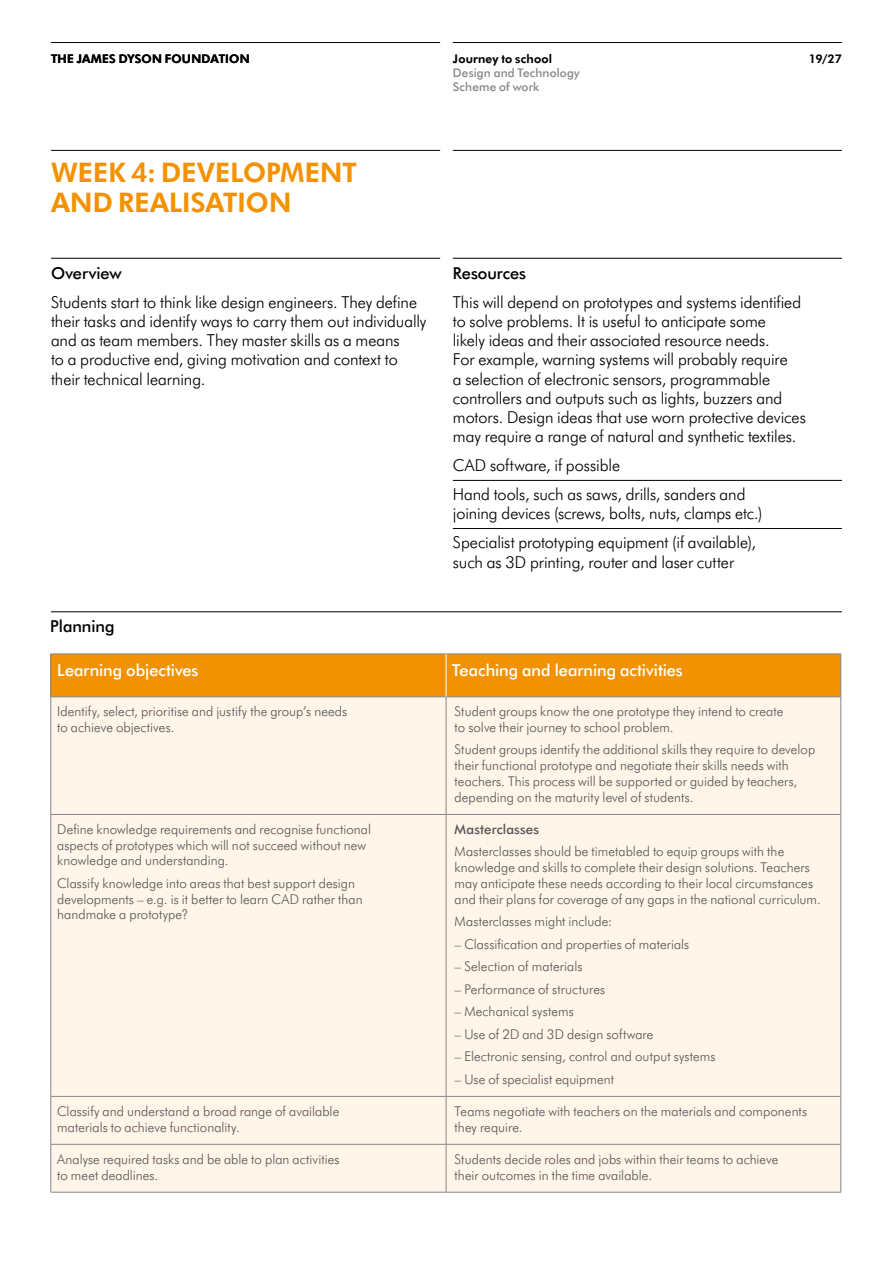
<style>
.page{position:relative;width:893px;height:1263px;background:#fff}
.page>*{position:absolute;margin:0;border:0;box-sizing:border-box;transform-origin:0 0}
.t1{font:800 27px/30px "Futura B Tfor Dyson";letter-spacing:.005em;color:#f39200}
.t2{font:300 16.5px/19.2px "Futura B Tfor Dyson";color:#000}
.t3{font:500 16.5px "Futura B Tfor Dyson";color:#fff}
.t4{font:500 16.5px "Futura B Tfor Dyson";color:#000}
.t5{font:300 13.5px/15.8px "Futura B Tfor Dyson";letter-spacing:.01em;color:#575756}
.t6{font:500 13.5px "Futura B Tfor Dyson";letter-spacing:.01em;color:#575756}
.t7{font:800 12px "Futura B Tfor Dyson";letter-spacing:.015em;color:#000}
.t8{font:500 12px/14px "Futura B Tfor Dyson";letter-spacing:.015em;color:#878787}
</style>
<div class="page">
<hr style="left:51px;top:42px;width:389px;height:1px;background:#000">
<hr style="left:453px;top:42px;width:389px;height:1px;background:#000">
<hr style="left:51px;top:150px;width:389px;height:1px;background:#000">
<hr style="left:453px;top:150px;width:389px;height:1px;background:#000">
<hr style="left:453px;top:258px;width:389px;height:1px;background:#000">
<hr style="left:51px;top:258px;width:389px;height:1px;background:#000">
<hr style="left:453px;top:480px;width:389px;height:1px;background:#000">
<hr style="left:453px;top:528px;width:389px;height:1px;background:#000">
<div style="left:51px;top:654px;width:395px;height:43px;background:#f39200"></div>
<div style="left:446px;top:654px;width:395px;height:43px;background:#f39200"></div>
<div style="left:52px;top:697px;width:788px;height:495px;background:#fff5e9"></div>
<hr style="left:51px;top:697px;width:1px;height:117px;background:#878787">
<hr style="left:446px;top:697px;width:1px;height:117px;background:#878787">
<hr style="left:840px;top:697px;width:1px;height:117px;background:#878787">
<hr style="left:51px;top:814px;width:395px;height:1px;background:#878787">
<hr style="left:51px;top:815px;width:1px;height:281px;background:#878787">
<hr style="left:446px;top:814px;width:395px;height:1px;background:#878787">
<hr style="left:446px;top:815px;width:1px;height:281px;background:#878787">
<hr style="left:840px;top:815px;width:1px;height:281px;background:#878787">
<hr style="left:51px;top:1096px;width:395px;height:1px;background:#878787">
<hr style="left:51px;top:1096px;width:1px;height:48px;background:#878787">
<hr style="left:446px;top:1096px;width:395px;height:1px;background:#878787">
<hr style="left:446px;top:1096px;width:1px;height:48px;background:#878787">
<hr style="left:840px;top:1096px;width:1px;height:48px;background:#878787">
<hr style="left:51px;top:1144px;width:395px;height:1px;background:#878787">
<hr style="left:51px;top:1144px;width:1px;height:48px;background:#878787">
<hr style="left:446px;top:1144px;width:395px;height:1px;background:#878787">
<hr style="left:446px;top:1144px;width:1px;height:48px;background:#878787">
<hr style="left:840px;top:1144px;width:1px;height:48px;background:#878787">
<hr style="left:51px;top:1192px;width:395px;height:1px;background:#878787">
<hr style="left:446px;top:1192px;width:395px;height:1px;background:#878787">
<hr style="left:51px;top:654px;width:395px;height:1px;background:#878787">
<hr style="left:51px;top:654px;width:1px;height:43px;background:#878787">
<hr style="left:446px;top:654px;width:395px;height:1px;background:#878787">
<hr style="left:840px;top:654px;width:1px;height:43px;background:#878787">
<hr style="left:51px;top:696px;width:395px;height:1px;background:#878787">
<hr style="left:446px;top:696px;width:395px;height:1px;background:#878787">
<hr style="left:446px;top:654px;width:1px;height:43px;background:#fff">
<hr style="left:51px;top:611px;width:791px;height:1px;background:#000">
<p class="t7" style="left:51px;top:50px;width:200px">THE JAMES DYSON FOUNDATION</p>
<p class="t7" style="left:453px;top:50px;width:101px">Journey to school</p>
<p class="t7" style="left:809px;top:50px;width:35px">19/27</p>
<p class="t8" style="left:453px;top:65px;width:128px">Design and Technology<br>Scheme of work</p>
<h1 class="t1" style="left:51px;top:157px;width:307px">WEEK 4: DEVELOPMENT<br>AND REALISATION</h1>
<p class="t4" style="left:51px;top:261px;width:72px">Overview</p>
<p class="t2" style="left:51px;top:292px;width:377px">Students start to think like design engineers. They define their tasks and identify ways to carry them out individually and as team members. They master skills as a means<br>to a productive end, giving motivation and context to their technical learning.</p>
<p class="t4" style="left:50px;top:615px;width:66px">Planning</p>
<p class="t4" style="left:453px;top:261px;width:75px">Resources</p>
<p class="t2" style="left:453px;top:292px;width:354px">This will depend on prototypes and systems identified to solve problems. It is useful to anticipate some<br>likely ideas and their associated resource needs.<br>For example, warning systems will probably require<br>a selection of electronic sensors, programmable controllers and outputs such as lights, buzzers and motors. Design ideas that use worn protective devices may require a range of natural and synthetic textiles.</p>
<p class="t2" style="left:453px;top:450px;width:294px;line-height:28.8px">CAD software, if possible<br>Hand tools, such as saws, drills, sanders and</p>
<p class="t2" style="left:453px;top:499px;width:311px;line-height:28.8px">joining devices (screws, bolts, nuts, clamps etc.)<br>Specialist prototyping equipment (if available),</p>
<p class="t2" style="left:453px;top:551px;width:283px">such as 3D printing, router and laser cutter</p>
<p class="t3" style="left:57px;top:659px;width:143px">Learning objectives</p>
<p class="t3" style="left:452px;top:658px;width:232px">Teaching and learning activities</p>
<p class="t5" style="left:57px;top:703px;width:292px">Identify, select, prioritise and justify the group’s needs to achieve objectives.</p>
<p class="t5" style="left:455px;top:703px;width:330px">Student groups know the one prototype they intend to create to solve their journey to school problem.</p>
<p class="t5" style="left:455px;top:741px;width:362px">Student groups identify the additional skills they require to develop their functional prototype and negotiate their skills needs with teachers. This process will be supported or guided by teachers, depending on the maturity level of students.</p>
<p class="t5" style="left:57px;top:821px;width:315px">Define knowledge requirements and recognise functional aspects of prototypes which will not succeed without new knowledge and understanding.</p>
<p class="t5" style="left:57px;top:875px;width:307px">Classify knowledge into areas that best support design developments – e.g. is it better to learn CAD rather than handmake a prototype?</p>
<p class="t6" style="left:455px;top:819px;width:86px">Masterclasses</p>
<p class="t5" style="left:455px;top:843px;width:368px">Masterclasses should be timetabled to equip groups with the knowledge and skills to complete their design solutions. Teachers may anticipate these needs according to their local circumstances and their plans for coverage of any gaps in the national curriculum.</p>
<p class="t5" style="left:455px;top:913px;width:159px">Masterclasses might include:</p>
<p class="t5" style="left:455px;top:935px;width:236px">– Classification and properties of materials</p>
<p class="t5" style="left:455px;top:958px;width:129px">– Selection of materials</p>
<p class="t5" style="left:455px;top:980px;width:152px">– Performance of structures</p>
<p class="t5" style="left:455px;top:1003px;width:121px">– Mechanical systems</p>
<p class="t5" style="left:455px;top:1025px;width:200px">– Use of 2D and 3D design software</p>
<p class="t5" style="left:455px;top:1048px;width:262px">– Electronic sensing, control and output systems</p>
<p class="t5" style="left:455px;top:1070px;width:161px">– Use of specialist equipment</p>
<p class="t5" style="left:57px;top:1103px;width:284px">Classify and understand a broad range of available materials to achieve functionality.</p>
<p class="t5" style="left:455px;top:1103px;width:354px">Teams negotiate with teachers on the materials and components they require.</p>
<p class="t5" style="left:57px;top:1150px;width:284px">Analyse required tasks and be able to plan activities to meet deadlines.</p>
<p class="t5" style="left:455px;top:1150px;width:325px">Students decide roles and jobs within their teams to achieve their outcomes in the time available.</p>
</div>
